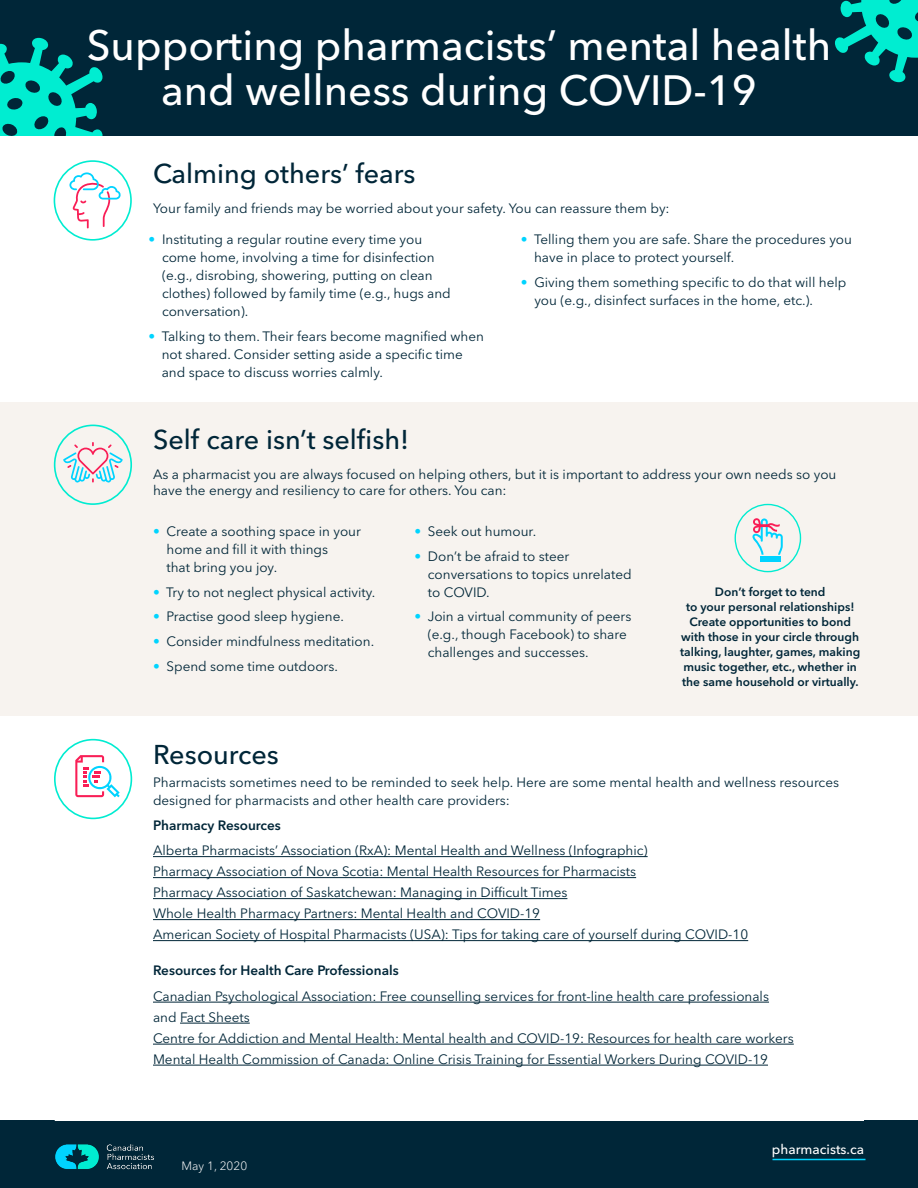
<style>
.page{position:relative;width:918px;height:1188px;background:#fff}
.page>*{position:absolute;margin:0;border:0;box-sizing:border-box;transform-origin:0 0}
.t1{font:500 42px/45px "Avenir Next LT Pro";color:#fff;text-align:center}
.t2{font:500 27px "Avenir Next LT Pro";color:#002638}
.Bullets{font:13.5px/18px "Avenir Next LT Pro";color:#002638}
.Bullets-2{font:600 13.5px "Avenir Next LT Pro";color:#002638}
.t3{font:500 13.5px "Avenir Next LT Pro";color:#fff}
.Bullets-3{font:600 12px/15px "Avenir Next LT Pro";color:#002638;text-align:center}
.Bullets-4{font:300 12px "Avenir Next LT Pro";color:#fff}
.s1{color:#00d4ff}
</style>
<div class="page">
<div style="left:0;top:1120px;width:918px;height:68px;background:#002638"></div>
<div style="left:0;top:402px;width:918px;height:314px;background:#f7f3ef"></div>
<hr style="left:153px;top:856px;width:495px;height:1px;background:#002638">
<hr style="left:153px;top:877px;width:483px;height:1px;background:#002638">
<hr style="left:153px;top:898px;width:414px;height:1px;background:#002638">
<hr style="left:153px;top:919px;width:387px;height:1px;background:#002638">
<hr style="left:153px;top:940px;width:595px;height:1px;background:#002638">
<hr style="left:153px;top:1002px;width:616px;height:1px;background:#002638">
<hr style="left:180px;top:1023px;width:70px;height:1px;background:#002638">
<hr style="left:153px;top:1044px;width:641px;height:1px;background:#002638">
<hr style="left:153px;top:1065px;width:615px;height:1px;background:#002638">
<hr style="left:55px;top:1120px;width:809px;height:1px;background:#fff">
<img style="left:55px;top:1144px;width:99px;height:26px">
<hr style="left:772px;top:1159px;width:94px;height:1px;background:#00d4ff">
<svg style="left:734px;top:503px;width:68px;height:70px"></svg>
<svg style="left:53px;top:160px;width:79px;height:81px"></svg>
<div style="left:54px;top:160px;width:78px;height:81px;border:2px solid #00ecd1;border-radius:50%"></div>
<svg style="left:53px;top:424px;width:79px;height:81px"></svg>
<div style="left:54px;top:425px;width:78px;height:80px;border:2px solid #00ecd1;border-radius:50%"></div>
<div style="left:54px;top:739px;width:78px;height:80px;border:2px solid #00ecd1;border-radius:50%"></div>
<svg style="left:75px;top:755px;width:45px;height:42px"></svg>
<div style="left:0;top:0;width:918px;height:136px;background:#002638"></div>
<svg style="left:835px;top:0;width:83px;height:82px"></svg>
<svg style="left:0;top:38px;width:103px;height:98px"></svg>
<p class="t1" style="left:87px;top:23px;width:746px">Supporting pharmacists’ mental health and wellness during COVID-19</p>
<p class="t2" style="left:153px;top:157px;width:264px">Calming others’ fears</p>
<p class="Bullets" style="left:153px;top:199px;width:518px">Your family and friends may be worried about your safety. You can reassure them by:</p>
<p class="Bullets" style="left:162px;top:231px;width:290px;text-indent:-14px"><span class="s1">•</span> Instituting a regular routine every time you come home, involving a time for disinfection (e.g., disrobing, showering, putting on clean clothes) followed by family time (e.g., hugs and conversation).</p>
<p class="Bullets" style="left:162px;top:327px;width:324px;text-indent:-13px"><span class="s1">•</span> Talking to them. Their fears become magnified when not shared. Consider setting aside a specific time and space to discuss worries calmly.</p>
<p class="Bullets" style="left:534px;top:231px;width:319px;text-indent:-13px"><span class="s1">•</span> Telling them you are safe. Share the procedures you have in place to protect yourself.</p>
<p class="Bullets" style="left:534px;top:273px;width:314px;text-indent:-14px"><span class="s1">•</span> Giving them something specific to do that will help you (e.g., disinfect surfaces in the home, etc.).</p>
<p class="t2" style="left:153px;top:423px;width:258px">Self care isn’t selfish!</p>
<p class="Bullets" style="left:153px;top:466px;width:685px;line-height:16.5px">As a pharmacist you are always focused on helping others, but it is important to address your own needs so you have the energy and resiliency to care for others. You can:</p>
<p class="Bullets" style="left:166px;top:522px;width:196px;text-indent:-14px"><span class="s1">•</span> Create a soothing space in your home and fill it with things<br>that bring you joy.</p>
<p class="Bullets" style="left:153px;top:583px;width:224px"><span class="s1">•</span> Try to not neglect physical activity.</p>
<p class="Bullets" style="left:153px;top:608px;width:193px"><span class="s1">•</span> Practise good sleep hygiene.</p>
<p class="Bullets" style="left:153px;top:632px;width:223px"><span class="s1">•</span> Consider mindfulness meditation.</p>
<p class="Bullets" style="left:153px;top:657px;width:186px"><span class="s1">•</span> Spend some time outdoors.</p>
<p class="t2" style="left:153px;top:738px;width:127px">Resources</p>
<p class="Bullets" style="left:414px;top:522px;width:124px"><span class="s1">•</span> Seek out humour.</p>
<p class="Bullets" style="left:428px;top:547px;width:205px;text-indent:-14px"><span class="s1">•</span> Don’t be afraid to steer conversations to topics unrelated to COVID.</p>
<p class="Bullets" style="left:428px;top:608px;width:205px;text-indent:-13px"><span class="s1">•</span> Join a virtual community of peers (e.g., though Facebook) to share challenges and successes.</p>
<p class="Bullets-3" style="left:680px;top:584px;width:182px">Don’t forget to tend<br>to your personal relationships!<br>Create opportunities to bond with those in your circle through talking, laughter, games, making music together, etc., whether in the same household or virtually.</p>
<p class="Bullets" style="left:153px;top:773px;width:688px">Pharmacists sometimes need to be reminded to seek help. Here are some mental health and wellness resources designed for pharmacists and other health care providers:</p>
<p class="Bullets-2" style="left:153px;top:817px;width:129px">Pharmacy Resources</p>
<p class="Bullets" style="left:153px;top:842px;width:496px">Alberta Pharmacists’ Association (RxA): Mental Health and Wellness (Infographic)</p>
<p class="Bullets" style="left:153px;top:863px;width:485px">Pharmacy Association of Nova Scotia: Mental Health Resources for Pharmacists</p>
<p class="Bullets" style="left:153px;top:884px;width:416px">Pharmacy Association of Saskatchewan: Managing in Difficult Times</p>
<p class="Bullets" style="left:153px;top:905px;width:389px">Whole Health Pharmacy Partners: Mental Health and COVID-19</p>
<p class="Bullets" style="left:153px;top:926px;width:597px">American Society of Hospital Pharmacists (USA): Tips for taking care of yourself during COVID-10</p>
<p class="Bullets-2" style="left:153px;top:962px;width:247px">Resources for Health Care Professionals</p>
<p class="Bullets" style="left:153px;top:987px;width:618px">Canadian Psychological Association: Free counselling services for front-line health care professionals</p>
<p class="Bullets" style="left:153px;top:1008px;width:98px">and Fact Sheets</p>
<p class="Bullets" style="left:153px;top:1029px;width:642px">Centre for Addiction and Mental Health: Mental health and COVID-19: Resources for health care workers</p>
<p class="Bullets" style="left:153px;top:1050px;width:617px">Mental Health Commission of Canada: Online Crisis Training for Essential Workers During COVID-19</p>
<p class="Bullets-4" style="left:182px;top:1159px;width:67px">May 1, 2020</p>
<p class="t3" style="left:772px;top:1142px;width:94px">pharmacists.ca</p>
</div>
